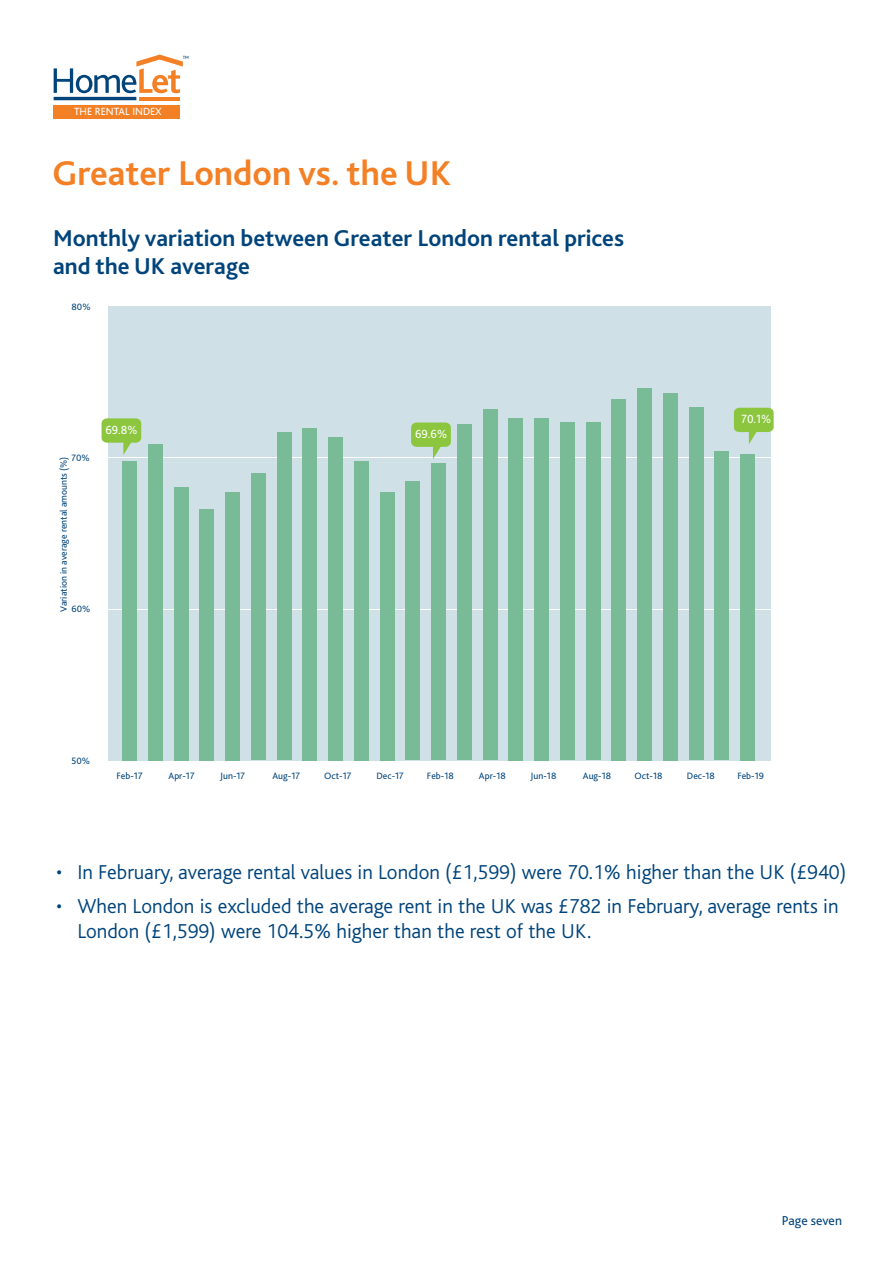
<style>
.page{position:relative;width:893px;height:1263px;background:#fff}
.page>*{position:absolute;margin:0;border:0;box-sizing:border-box;transform-origin:0 0}
.t1{font:700 36px "Bliss 2";color:#f48026}
.t2{font:700 24px/28.8px "Bliss 2";color:#00447b}
.t3{font:300 21px/25.2px "Bliss";color:#00447b}
.t4{font:13.5px "Bliss 2";color:#00447b}
.t5{font:12.45px "Bliss 2";color:#fff;scale:.95 1}
.t6{font:10.95px "Bliss";color:#fff}
.t7{font:9.6px "Bliss 2";color:#00447b}
.t8{font:4.8px "Bliss";color:#00447b}
</style>
<div class="page">
<div style="left:54px;top:105px;width:126px;height:14px;background:#f48026"></div>
<hr style="left:54px;top:97px;width:82px;height:3px;background:#00447b">
<hr style="left:139px;top:97px;width:41px;height:3px;background:#f48026">
<svg style="left:54px;top:55px;width:129px;height:38px"></svg>
<div style="left:108px;top:306px;width:662px;height:151px;background:#cfe0e6"></div>
<div style="left:108px;top:610px;width:662px;height:151px;background:#cfe0e6"></div>
<div style="left:108px;top:458px;width:662px;height:151px;background:#cfe0e6"></div>
<div style="left:123px;top:461px;width:14px;height:299px;background:#79bb97"></div>
<div style="left:225px;top:492px;width:15px;height:268px;background:#79bb97"></div>
<div style="left:148px;top:444px;width:15px;height:316px;background:#79bb97"></div>
<div style="left:200px;top:509px;width:14px;height:251px;background:#79bb97"></div>
<div style="left:174px;top:487px;width:14px;height:273px;background:#79bb97"></div>
<div style="left:251px;top:473px;width:15px;height:287px;background:#79bb97"></div>
<div style="left:277px;top:433px;width:14px;height:327px;background:#79bb97"></div>
<div style="left:329px;top:437px;width:14px;height:323px;background:#79bb97"></div>
<div style="left:303px;top:428px;width:14px;height:332px;background:#79bb97"></div>
<div style="left:354px;top:461px;width:14px;height:299px;background:#79bb97"></div>
<div style="left:380px;top:492px;width:14px;height:268px;background:#79bb97"></div>
<div style="left:406px;top:481px;width:14px;height:279px;background:#79bb97"></div>
<div style="left:432px;top:463px;width:14px;height:297px;background:#79bb97"></div>
<div style="left:457px;top:425px;width:14px;height:335px;background:#79bb97"></div>
<div style="left:483px;top:409px;width:14px;height:351px;background:#79bb97"></div>
<div style="left:509px;top:418px;width:14px;height:342px;background:#79bb97"></div>
<div style="left:534px;top:418px;width:15px;height:342px;background:#79bb97"></div>
<div style="left:560px;top:423px;width:14px;height:337px;background:#79bb97"></div>
<div style="left:586px;top:423px;width:14px;height:337px;background:#79bb97"></div>
<div style="left:637px;top:388px;width:15px;height:372px;background:#79bb97"></div>
<div style="left:612px;top:399px;width:14px;height:361px;background:#79bb97"></div>
<div style="left:663px;top:393px;width:14px;height:367px;background:#79bb97"></div>
<div style="left:689px;top:408px;width:14px;height:352px;background:#79bb97"></div>
<div style="left:715px;top:452px;width:14px;height:308px;background:#79bb97"></div>
<div style="left:741px;top:454px;width:14px;height:306px;background:#79bb97"></div>
<svg style="left:734px;top:408px;width:40px;height:36px"></svg>
<svg style="left:411px;top:422px;width:40px;height:37px"></svg>
<svg style="left:102px;top:418px;width:39px;height:37px"></svg>
<p class="t6" style="left:74px;top:106px;width:89px">THE RENTAL INDEX</p>
<p class="t8" style="left:183px;top:54px;width:8px">TM</p>
<h1 class="t1" style="left:52px;top:151px;width:401px">Greater London vs. the UK</h1>
<p class="t2" style="left:53px;top:223px;width:572px">Monthly variation between Greater London rental prices and the UK average</p>
<p class="t7" style="left:72px;top:301px;width:21px">80%</p>
<p class="t7" style="left:72px;top:452px;width:20px">70%</p>
<p class="t7" style="left:58px;top:612px;width:157px;rotate:-90deg">Variation in average rental amounts (%)</p>
<p class="t7" style="left:72px;top:603px;width:20px">60%</p>
<p class="t5" style="left:105px;top:422px;width:35px">69.8%</p>
<p class="t5" style="left:415px;top:426px;width:35px">69.6%</p>
<p class="t5" style="left:741px;top:411px;width:33px">70.1%</p>
<p class="t7" style="left:72px;top:755px;width:20px">50%</p>
<p class="t7" style="left:117px;top:769px;width:28px">Feb-17</p>
<p class="t7" style="left:169px;top:769px;width:28px">Apr-17</p>
<p class="t7" style="left:220px;top:769px;width:27px">Jun-17</p>
<p class="t7" style="left:272px;top:769px;width:29px">Aug-17</p>
<p class="t7" style="left:324px;top:769px;width:29px">Oct-17</p>
<p class="t7" style="left:376px;top:769px;width:29px">Dec-17</p>
<p class="t7" style="left:427px;top:769px;width:28px">Feb-18</p>
<p class="t7" style="left:479px;top:769px;width:28px">Apr-18</p>
<p class="t7" style="left:531px;top:769px;width:27px">Jun-18</p>
<p class="t7" style="left:583px;top:769px;width:30px">Aug-18</p>
<p class="t7" style="left:635px;top:769px;width:29px">Oct-18</p>
<p class="t7" style="left:687px;top:769px;width:30px">Dec-18</p>
<p class="t7" style="left:737px;top:769px;width:28px">Feb-19</p>
<p class="t3" style="left:56px;top:860px;width:792px">• In February, average rental values in London (£1,599) were 70.1% higher than the UK (£940)</p>
<p class="t3" style="left:77px;top:894px;width:763px;text-indent:-21px">• When London is excluded the average rent in the UK was £782 in February, average rents in<br>London (£1,599) were 104.5% higher than the rest of the UK.</p>
<p class="t4" style="left:782px;top:1212px;width:62px">Page seven</p>
</div>
